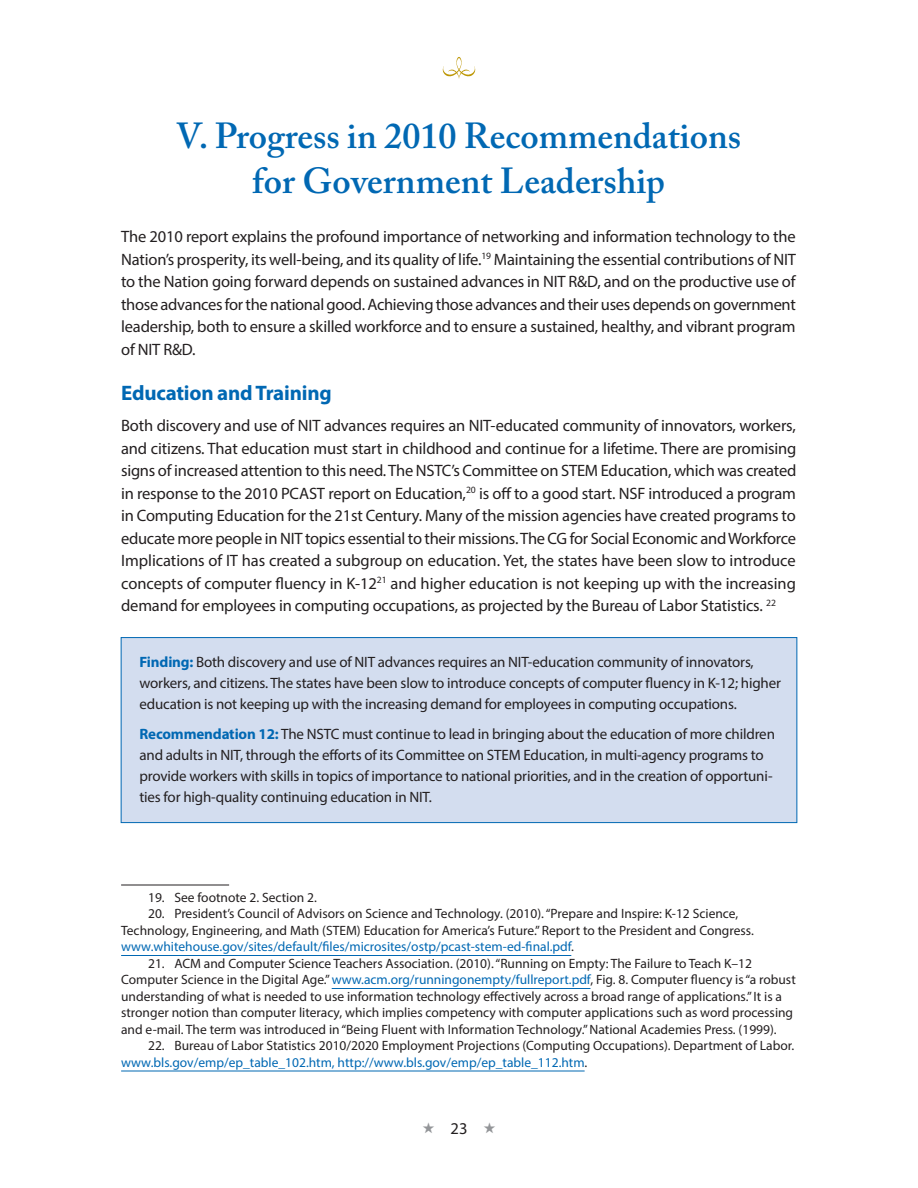
<style>
.page{position:relative;width:918px;height:1188px;background:#fff}
.page>*{position:absolute;margin:0;border:0;box-sizing:border-box;transform-origin:0 0}
.WH_Head_Level_1_New{font:600 36px/45px "Adobe Caslon Pro";color:#0168b3;text-align:center}
.WH_Head_Level_2{font:700 21px "Myriad Pro";letter-spacing:-.01em;color:#0168b3}
.WH_Text{font:16.5px/22.5px "Myriad Pro";letter-spacing:-.01em;color:#231f20;text-align:justify}
.WH_Box_Text{font:15px/21px "Myriad Pro";letter-spacing:-.01em;color:#231f20}
.Footnote{font:13.5px/16.5px "Myriad Pro";color:#231f20}
.s1{font-weight:700;color:#0168b3}
.s2{color:#0168b3}
.s3{color:#939598}
</style>
<div class="page">
<svg style="left:442px;top:57px;width:34px;height:22px"></svg>
<hr style="left:121px;top:885px;width:108px;height:1px;background:#231f20">
<hr style="left:121px;top:955px;width:450px;height:1px;background:#0168b3">
<hr style="left:332px;top:988px;width:258px;height:1px;background:#0168b3">
<hr style="left:121px;top:1071px;width:464px;height:1px;background:#0168b3">
<div style="left:121px;top:638px;width:676px;height:185px;background:#d3ddef"></div>
<div style="left:121px;top:637px;width:676px;height:186px;border:1px solid #0168b3"></div>
<p class="WH_Head_Level_1_New" style="left:176px;top:113px;width:567px">V. Progress in 2010 Recommendations for Government Leadership</p>
<p class="WH_Text" style="left:121px;top:225px;width:676px">The 2010 report explains the profound importance of networking and information technology to the Nation’s prosperity, its well-being, and its quality of life.<sup>19</sup> Maintaining the essential contributions of NIT to the Nation going forward depends on sustained advances in NIT R&amp;D, and on the productive use of those advances for the national good. Achieving those advances and their uses depends on government leadership, both to ensure a skilled workforce and to ensure a sustained, healthy, and vibrant program of NIT R&amp;D.</p>
<p class="WH_Head_Level_2" style="left:121px;top:379px;width:212px">Education and Training</p>
<p class="WH_Text" style="left:121px;top:414px;width:677px">Both discovery and use of NIT advances requires an NIT-educated community of innovators, workers, and citizens. That education must start in childhood and continue for a lifetime. There are promising signs of increased attention to this need. The NSTC’s Committee on STEM Education, which was created in response to the 2010 PCAST report on Education,<sup>20</sup> is off to a good start. NSF introduced a program in Computing Education for the 21st Century. Many of the mission agencies have created programs to educate more people in NIT topics essential to their missions. The CG for Social Economic and Workforce Implications of IT has created a subgroup on education. Yet, the states have been slow to introduce concepts of computer fluency in K-12<sup>21</sup> and higher education is not keeping up with the increasing demand for employees in computing occupations, as projected by the Bureau of Labor Statistics. <sup>22</sup></p>
<p class="WH_Box_Text" style="left:140px;top:651px;width:643px"><span class="s1">Finding:</span> Both discovery and use of NIT advances requires an NIT-education community of innovators, workers, and citizens. The states have been slow to introduce concepts of computer fluency in K-12; higher education is not keeping up with the increasing demand for employees in computing occupations.</p>
<p class="WH_Box_Text" style="left:140px;top:723px;width:637px"><span class="s1">Recommendation 12:</span> The NSTC must continue to lead in bringing about the education of more children and adults in NIT, through the efforts of its Committee on STEM Education, in multi-agency programs to provide workers with skills in topics of importance to national priorities, and in the creation of opportuni&shy;ties for high-quality continuing education in NIT.</p>
<p class="Footnote" style="left:148px;top:889px;width:170px">19. See footnote 2. Section 2.</p>
<p class="Footnote" style="left:121px;top:905px;width:634px;text-indent:27px">20. President’s Council of Advisors on Science and Technology. (2010). “Prepare and Inspire: K-12 Science,<br>Technology, Engineering, and Math (STEM) Education for America’s Future.” Report to the President and Congress. <span class="s2">www.whitehouse.gov/sites/default/files/microsites/ostp/pcast-stem-ed-final.pdf</span>.</p>
<p class="Footnote" style="left:121px;top:955px;width:676px;text-indent:27px">21. ACM and Computer Science Teachers Association. (2010). “Running on Empty: The Failure to Teach K–12<br>Computer Science in the Digital Age.” <span class="s2">www.acm.org/runningonempty/fullreport.pdf</span>, Fig. 8. Computer fluency is “a robust understanding of what is needed to use information technology effectively across a broad range of applications.” It is a stronger notion than computer literacy, which implies competency with computer applications such as word processing and e-mail. The term was introduced in “Being Fluent with Information Technology.” National Academies Press. (1999).</p>
<p class="Footnote" style="left:121px;top:1037px;width:675px;text-indent:27px">22. Bureau of Labor Statistics 2010/2020 Employment Projections (Computing Occupations). Department of Labor. <span class="s2">www.bls.gov/emp/ep_table_102.htm, http://www.bls.gov/emp/ep_table_112.htm</span>.</p>
<p class="WH_Text" style="left:422px;top:1117px;width:75px"><span class="s3">★</span>23<span class="s3">★</span></p>
</div>
